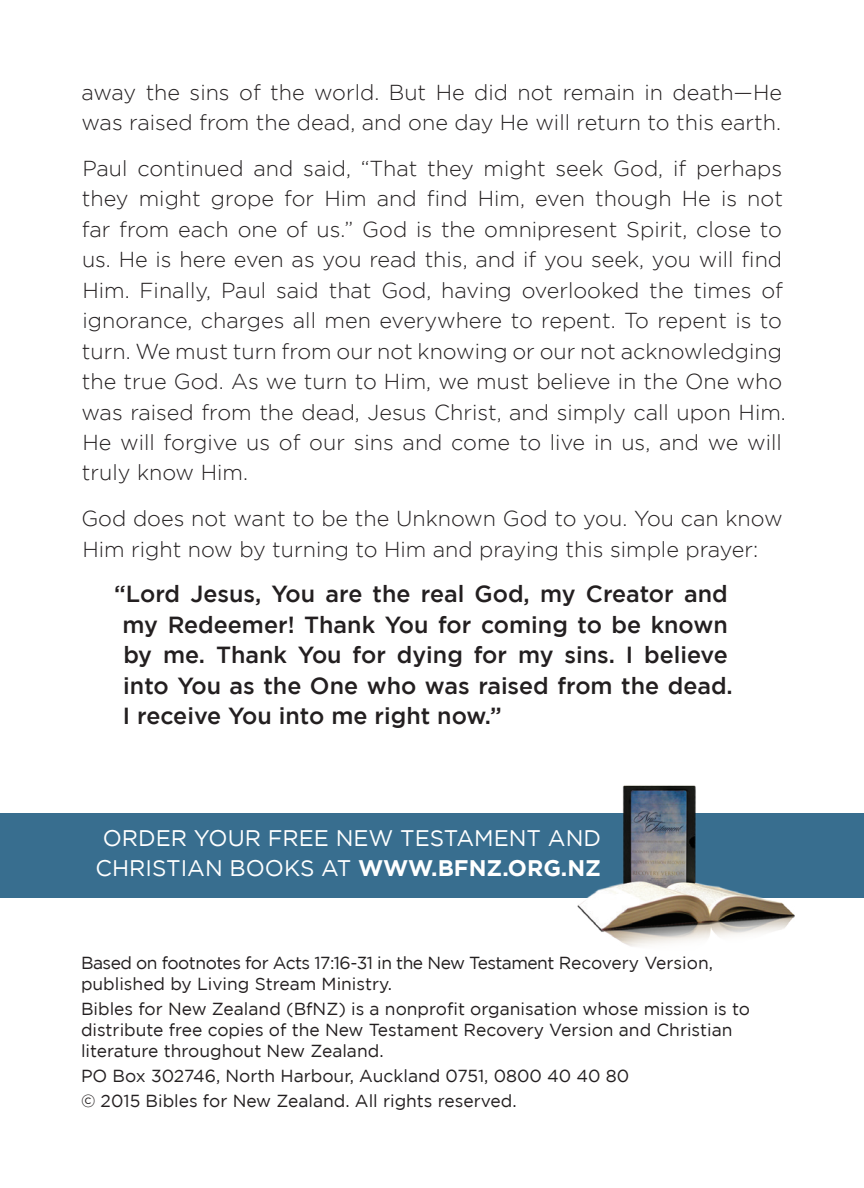
<style>
.page{position:relative;width:864px;height:1188px;background:#fff}
.page>*{position:absolute;margin:0;border:0;box-sizing:border-box;transform-origin:0 0}
.t1{font:500 23.4px/30.6px "Gotham";color:#231f20}
.t2{font:22.5px/30px "Gotham";color:#fff;text-align:center}
.t3{font:300 21.6px/30.6px "Gotham";color:#231f20}
.t4{font:17.4px/21px "Gotham";color:#231f20}
.t5{font:17.4px/21px "Gotham";letter-spacing:-.03em;color:#231f20}
.s1{font-weight:700}
</style>
<div class="page">
<div style="left:0;top:813px;width:864px;height:85px;background:#386e8f"></div>
<img style="left:577px;top:785px;width:218px;height:162px">
<p class="t3" style="left:81px;top:77px;width:702px">away the sins of the world. But He did not remain in death—He was raised from the dead, and one day He will return to this earth.</p>
<p class="t3" style="left:81px;top:153px;width:706px">Paul continued and said, “That they might seek God, if perhaps they might grope for Him and find Him, even though He is not far from each one of us.” God is the omnipresent Spirit, close to us. He is here even as you read this, and if you seek, you will find Him. Finally, Paul said that God, having overlooked the times of ignorance, charges all men everywhere to repent. To repent is to turn. We must turn from our not knowing or our not acknowledging the true God. As we turn to Him, we must believe in the One who was raised from the dead, Jesus Christ, and simply call upon Him.<br>He will forgive us of our sins and come to live in us, and we will truly know Him.</p>
<p class="t3" style="left:81px;top:503px;width:703px">God does not want to be the Unknown God to you. You can know<br>Him right now by turning to Him and praying this simple prayer:</p>
<p class="t1" style="left:123px;top:578px;width:612px;text-indent:-8px">“Lord Jesus, You are the real God, my Creator and my Redeemer! Thank You for coming to be known by me. Thank You for dying for my sins. I believe into You as the One who was raised from the dead.<br>I receive You into me right now.”</p>
<p class="t2" style="left:96px;top:823px;width:507px">ORDER YOUR FREE NEW TESTAMENT AND<br>CHRISTIAN BOOKS AT <span class="s1">WWW.BFNZ.ORG.NZ</span></p>
<p class="t5" style="left:81px;top:952px;width:634px">Based on footnotes for Acts 17:16-31 in the New Testament Recovery Version, published by Living Stream Ministry.</p>
<p class="t4" style="left:81px;top:998px;width:671px">Bibles for New Zealand (BfNZ) is a nonprofit organisation whose mission is to distribute free copies of the New Testament Recovery Version and Christian literature throughout New Zealand.</p>
<p class="t4" style="left:81px;top:1063px;width:550px;line-height:25.2px">PO Box 302746, North Harbour, Auckland 0751, 0800 40 40 80 © 2015 Bibles for New Zealand. All rights reserved.</p>
</div>
